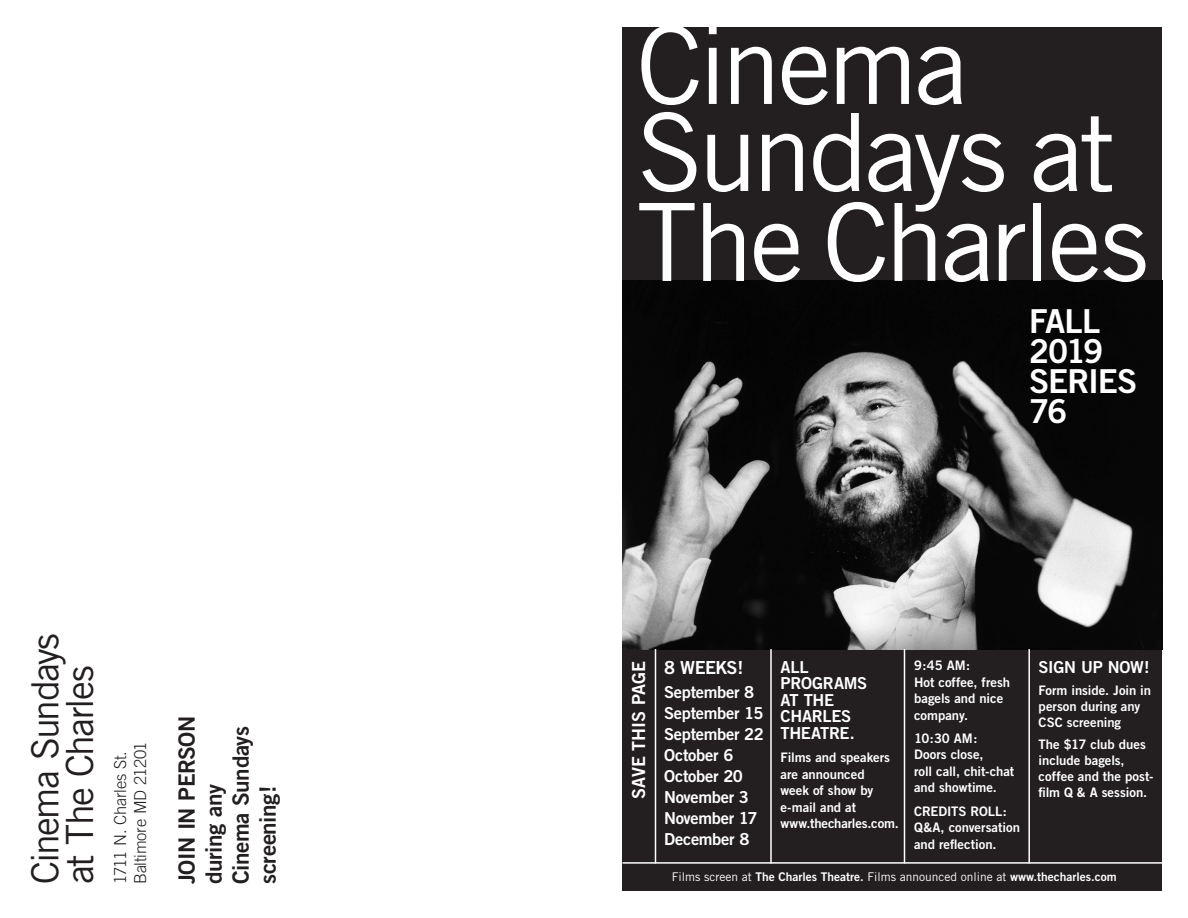
<style>
.page{position:relative;width:1188px;height:918px;background:#fff}
.page>*{position:absolute;margin:0;border:0;box-sizing:border-box;transform-origin:0 0}
.t1{font:108px/88.5px "Trade Gothic";letter-spacing:-.04em;color:#fff}
.t2{font:37.5px "Trade Gothic";letter-spacing:-.045em;color:#231f20}
.t3{font:33px "Trade Gothic Bold Two";letter-spacing:-.035em;color:#fff}
.t4{font:22.5px "Trade Gothic Bold Two";letter-spacing:-.02em;color:#231f20}
.t5{font:18px "Trade Gothic Bold Two";color:#fff}
.t6{font:16.5px/16.5px "Trade Gothic Bold Two";letter-spacing:-.02em;color:#fff}
.t7{font:300 16.5px "Trade Gothic";letter-spacing:-.015em;color:#231f20}
.t8{font:13.2px/16.5px "Trade Gothic Bold Two";letter-spacing:-.005em;color:#fff}
.t9{font:12px "Trade Gothic Bold Two";color:#fff}
.s1{font-family:"Trade Gothic"}
</style>
<div class="page">
<div style="left:622px;top:27px;width:540px;height:864px;background:#231f20"></div>
<img style="left:622px;top:281px;width:540px;height:368px">
<hr style="left:770px;top:649px;width:2px;height:214px;background:#fff">
<hr style="left:655px;top:649px;width:1px;height:214px;background:#fff">
<hr style="left:904px;top:649px;width:1px;height:214px;background:#fff">
<hr style="left:1028px;top:649px;width:2px;height:214px;background:#fff">
<hr style="left:622px;top:862px;width:540px;height:2px;background:#fff">
<p class="t2" style="left:23px;top:884px;width:253px;rotate:-90deg">Cinema Sundays</p>
<p class="t2" style="left:57px;top:884px;width:221px;rotate:-90deg">at The Charles</p>
<p class="t7" style="left:111px;top:884px;width:135px;rotate:-90deg">1711 N. Charles St.</p>
<p class="t7" style="left:130px;top:884px;width:144px;rotate:-90deg">Baltimore MD 21201</p>
<p class="t4" style="left:173px;top:884px;width:170px;rotate:-90deg">JOIN IN PERSON</p>
<p class="t4" style="left:227px;top:884px;width:160px;rotate:-90deg">Cinema Sundays</p>
<p class="t4" style="left:200px;top:884px;width:101px;rotate:-90deg">during any</p>
<p class="t4" style="left:254px;top:884px;width:100px;rotate:-90deg">screening!</p>
<p class="t1" style="left:637px;top:20px;width:513px">Cinema<br>Sundays at<br>The Charles</p>
<p class="t3" style="left:1029px;top:301px;width:73px">FALL</p>
<p class="t3" style="left:1029px;top:331px;width:76px">2019</p>
<p class="t3" style="left:1029px;top:361px;width:110px">SERIES</p>
<p class="t3" style="left:1029px;top:391px;width:40px">76</p>
<p class="t5" style="left:627px;top:799px;width:139px;rotate:-90deg">SAVE THIS PAGE</p>
<p class="t5" style="left:664px;top:657px;width:81px">8 WEEKS!</p>
<p class="t6" style="left:664px;top:684px;width:92px">September 8</p>
<p class="t6" style="left:664px;top:705px;width:101px">September 15</p>
<p class="t6" style="left:664px;top:726px;width:101px">September 22</p>
<p class="t6" style="left:664px;top:747px;width:71px">October 6</p>
<p class="t6" style="left:664px;top:768px;width:80px">October 20</p>
<p class="t6" style="left:664px;top:789px;width:86px">November 3</p>
<p class="t6" style="left:664px;top:808px;width:95px;line-height:21px">November 17<br>December 8</p>
<p class="t6" style="left:781px;top:659px;width:88px">ALL<br>PROGRAMS<br>AT THE<br>CHARLES<br>THEATRE.</p>
<p class="t8" style="left:781px;top:749px;width:111px">Films and speakers are announced</p>
<p class="t8" style="left:781px;top:782px;width:94px">week of show by</p>
<p class="t8" style="left:781px;top:799px;width:77px">e-mail and at</p>
<p class="t8" style="left:781px;top:815px;width:120px">www.thecharles.com.</p>
<p class="t8" style="left:914px;top:657px;width:58px">9:45 AM:</p>
<p class="t8" style="left:914px;top:674px;width:98px">Hot coffee, fresh bagels and nice company.</p>
<p class="t8" style="left:914px;top:730px;width:102px">10:30 AM:<br>Doors close,<br>roll call, chit-chat and showtime.</p>
<p class="t8" style="left:914px;top:803px;width:107px">CREDITS ROLL:<br>Q&amp;A, conversation and reflection.</p>
<p class="t6" style="left:1039px;top:659px;width:113px">SIGN UP NOW!</p>
<p class="t8" style="left:1039px;top:683px;width:114px;line-height:15.8px">Form inside. Join in person during any<br>CSC screening</p>
<p class="t8" style="left:1039px;top:737px;width:116px;line-height:15.8px">The $17 club dues include bagels, coffee and the post&shy;film Q &amp; A session.</p>
<p class="t9" style="left:672px;top:870px;width:446px"><span class="s1">Films screen at</span> The Charles Theatre. <span class="s1">Films announced online at</span> www.thecharles.com</p>
</div>
